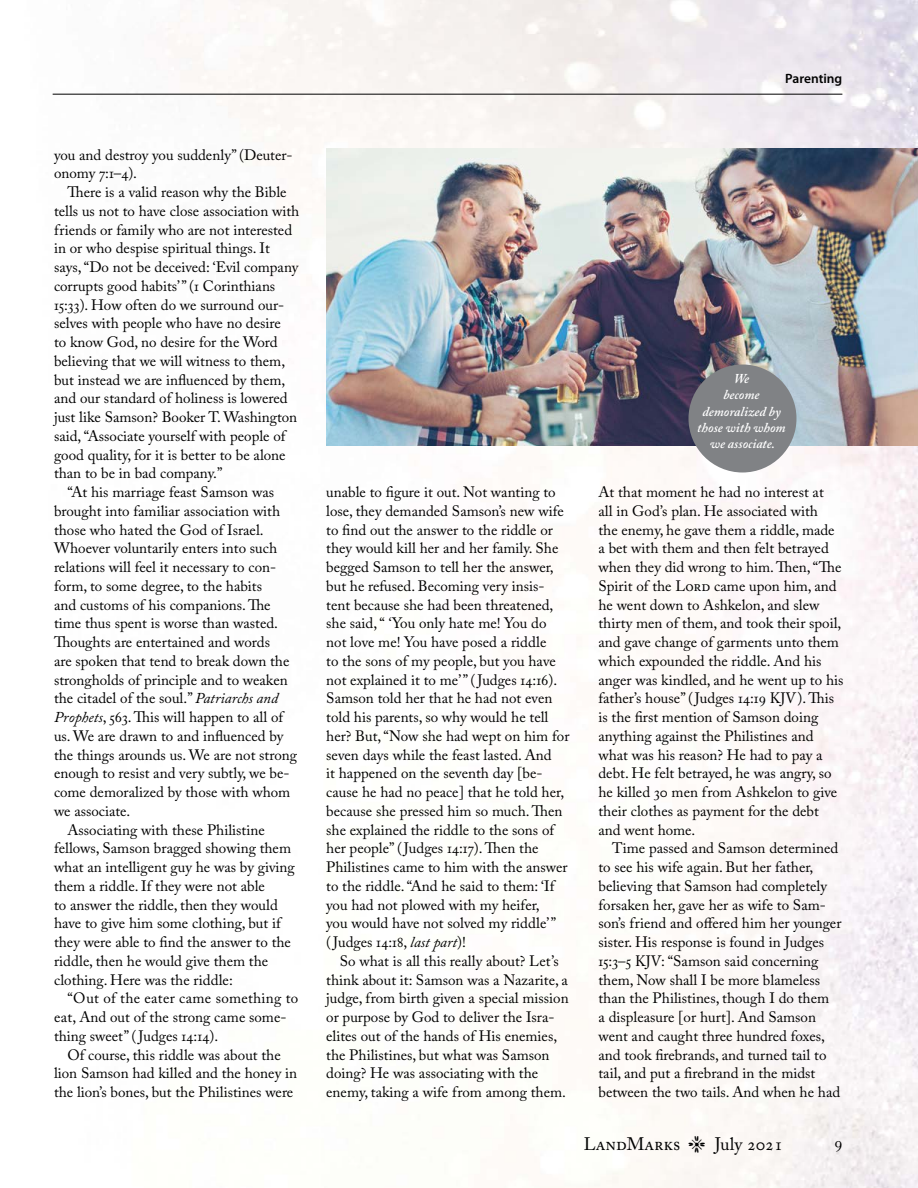
<style>
.page{position:relative;width:918px;height:1188px;background:#fff}
.page>*{position:absolute;margin:0;border:0;box-sizing:border-box;transform-origin:0 0}
.t1{font:18px "Adobe Caslon Pro";color:#000}
.t2{font:16.5px "Adobe Caslon Pro";color:#000}
.t3{font:15px/18.8px "Adobe Caslon Pro";color:#000}
.t4{font:15px "Adobe Caslon Pro";letter-spacing:.02em;color:#000}
.t5{font:italic 600 13.5px/16.2px "Adobe Caslon Pro";color:#fff;text-align:center}
.t6{font:600 13.5px "Myriad Pro";color:#000}
.s1{font-style:italic}
</style>
<div class="page">
<img style="left:326px;top:148px;width:592px;height:298px">
<hr style="left:53px;top:94px;width:789px;height:1px;background:#000">
<div style="left:692px;top:368px;width:101px;height:101px;background:#808285;border-radius:50%"></div>
<div style="left:689px;top:364px;width:107px;height:108px;border:7px solid #808285;border-radius:50%"></div>
<svg style="left:688px;top:1136px;width:17px;height:17px"></svg>
<p class="t3" style="left:54px;top:145px;width:240px">you and destroy you suddenly” (Deuter&shy;onomy 7:1–4).</p>
<p class="t3" style="left:68px;top:182px;width:221px">There is a valid reason why the Bible</p>
<p class="t3" style="left:54px;top:201px;width:247px">tells us not to have close association with</p>
<p class="t3" style="left:54px;top:220px;width:240px">friends or family who are not interested</p>
<p class="t3" style="left:54px;top:239px;width:217px">in or who despise spiritual things. It</p>
<p class="t3" style="left:54px;top:257px;width:246px">says, “Do not be deceived: ‘Evil company</p>
<p class="t3" style="left:54px;top:276px;width:223px">corrupts good habits’ ” (1 Corinthians</p>
<p class="t3" style="left:54px;top:295px;width:232px">15:33). How often do we surround our-</p>
<p class="t3" style="left:54px;top:314px;width:228px">selves with people who have no desire</p>
<p class="t3" style="left:54px;top:332px;width:225px">to know God, no desire for the Word</p>
<p class="t3" style="left:54px;top:351px;width:233px">believing that we will witness to them,</p>
<p class="t3" style="left:54px;top:370px;width:233px">but instead we are influenced by them,</p>
<p class="t3" style="left:54px;top:389px;width:235px">and our standard of holiness is lowered</p>
<p class="t3" style="left:54px;top:407px;width:245px">just like Samson? Booker T. Washington</p>
<p class="t3" style="left:54px;top:426px;width:233px">said, “Associate yourself with people of</p>
<p class="t3" style="left:54px;top:445px;width:233px">good quality, for it is better to be alone</p>
<p class="t3" style="left:54px;top:464px;width:170px">than to be in bad company.”</p>
<p class="t3" style="left:68px;top:482px;width:208px">“At his marriage feast Samson was</p>
<p class="t3" style="left:54px;top:501px;width:228px">brought into familiar association with</p>
<p class="t3" style="left:54px;top:520px;width:211px">those who hated the God of Israel.</p>
<p class="t3" style="left:54px;top:539px;width:225px">Whoever voluntarily enters into such</p>
<p class="t3" style="left:54px;top:557px;width:224px">relations will feel it necessary to con-</p>
<p class="t3" style="left:54px;top:576px;width:210px">form, to some degree, to the habits</p>
<p class="t3" style="left:54px;top:595px;width:218px">and customs of his companions. The</p>
<p class="t3" style="left:54px;top:614px;width:226px">time thus spent is worse than wasted.</p>
<p class="t3" style="left:54px;top:632px;width:218px">Thoughts are entertained and words</p>
<p class="t3" style="left:54px;top:651px;width:237px">are spoken that tend to break down the</p>
<p class="t3" style="left:54px;top:670px;width:235px">strongholds of principle and to weaken</p>
<p class="t3" style="left:54px;top:689px;width:226px">the citadel of the soul.” <span class="s1">Patriarchs and</span></p>
<p class="t3" style="left:54px;top:707px;width:231px"><span class="s1">Prophets</span>, 563. This will happen to all of</p>
<p class="t3" style="left:54px;top:726px;width:231px">us. We are drawn to and influenced by</p>
<p class="t3" style="left:54px;top:745px;width:245px">the things arounds us. We are not strong</p>
<p class="t3" style="left:54px;top:764px;width:237px">enough to resist and very subtly, we be-</p>
<p class="t3" style="left:54px;top:782px;width:238px">come demoralized by those with whom</p>
<p class="t3" style="left:54px;top:801px;width:78px">we associate.</p>
<p class="t3" style="left:68px;top:820px;width:199px">Associating with these Philistine</p>
<p class="t3" style="left:54px;top:839px;width:239px">fellows, Samson bragged showing them</p>
<p class="t3" style="left:54px;top:857px;width:242px">what an intelligent guy he was by giving</p>
<p class="t3" style="left:54px;top:876px;width:212px">them a riddle. If they were not able</p>
<p class="t3" style="left:54px;top:895px;width:225px">to answer the riddle, then they would</p>
<p class="t3" style="left:54px;top:914px;width:228px">have to give him some clothing, but if</p>
<p class="t3" style="left:54px;top:932px;width:238px">they were able to find the answer to the</p>
<p class="t3" style="left:54px;top:951px;width:216px">riddle, then he would give them the</p>
<p class="t3" style="left:54px;top:970px;width:180px">clothing. Here was the riddle:</p>
<p class="t4" style="left:68px;top:989px;width:232px">“Out of the eater came something to</p>
<p class="t3" style="left:54px;top:1007px;width:234px">eat, And out of the strong came some-</p>
<p class="t3" style="left:54px;top:1026px;width:166px">thing sweet” ( Judges 14:14).</p>
<p class="t3" style="left:68px;top:1045px;width:215px">Of course, this riddle was about the</p>
<p class="t3" style="left:54px;top:1064px;width:245px">lion Samson had killed and the honey in</p>
<p class="t3" style="left:54px;top:1082px;width:241px">the lion’s bones, but the Philistines were</p>
<p class="t6" style="left:785px;top:69px;width:59px">Parenting</p>
<p class="t3" style="left:326px;top:482px;width:245px">unable to figure it out. Not wanting to lose, they demanded Samson’s new wife to find out the answer to the riddle or they would kill her and her family. She begged Samson to tell her the answer, but he refused. Becoming very insis&shy;tent because she had been threatened, she said, “ ‘You only hate me! You do not love me! You have posed a riddle<br>to the sons of my people, but you have not explained it to me’ ” ( Judges 14:16).<br>Samson told her that he had not even told his parents, so why would he tell her? But, “Now she had wept on him for seven days while the feast lasted. And<br>it happened on the seventh day [be&shy;cause he had no peace] that he told her, because she pressed him so much. Then she explained the riddle to the sons of her people” ( Judges 14:17). Then the Philistines came to him with the answer to the riddle. “And he said to them: ‘If you had not plowed with my heifer,<br>you would have not solved my riddle’ ”<br>( Judges 14:18, <span class="s1">last part</span>)!</p>
<p class="t3" style="left:326px;top:951px;width:244px;text-indent:14px">So what is all this really about? Let’s think about it: Samson was a Nazarite, a judge, from birth given a special mission or purpose by God to deliver the Isra&shy;elites out of the hands of His enemies, the Philistines, but what was Samson doing? He was associating with the enemy, taking a wife from among them.</p>
<p class="t5" style="left:697px;top:370px;width:90px">We<br>become demoralized by those with whom we associate.</p>
<p class="t3" style="left:598px;top:482px;width:246px">At that moment he had no interest at<br>all in God’s plan. He associated with<br>the enemy, he gave them a riddle, made a bet with them and then felt betrayed when they did wrong to him. Then, “The Spirit of the Lord came upon him, and he went down to Ashkelon, and slew thirty men of them, and took their spoil, and gave change of garments unto them which expounded the riddle. And his anger was kindled, and he went up to his father’s house” ( Judges 14:19 KJV). This is the first mention of Samson doing anything against the Philistines and what was his reason? He had to pay a debt. He felt betrayed, he was angry, so he killed 30 men from Ashkelon to give their clothes as payment for the debt and went home.</p>
<p class="t3" style="left:598px;top:839px;width:244px;text-indent:14px">Time passed and Samson determined to see his wife again. But her father, believing that Samson had completely forsaken her, gave her as wife to Sam&shy;son’s friend and offered him her younger sister. His response is found in Judges 15:3–5 KJV: “Samson said concerning them, Now shall I be more blameless than the Philistines, though I do them<br>a displeasure [or hurt]. And Samson went and caught three hundred foxes, and took firebrands, and turned tail to tail, and put a firebrand in the midst between the two tails. And when he had</p>
<p class="t1" style="left:584px;top:1133px;width:98px">LandMarks</p>
<p class="t1" style="left:715px;top:1133px;width:70px">July 2021</p>
<p class="t2" style="left:834px;top:1132px;width:10px">9</p>
</div>
